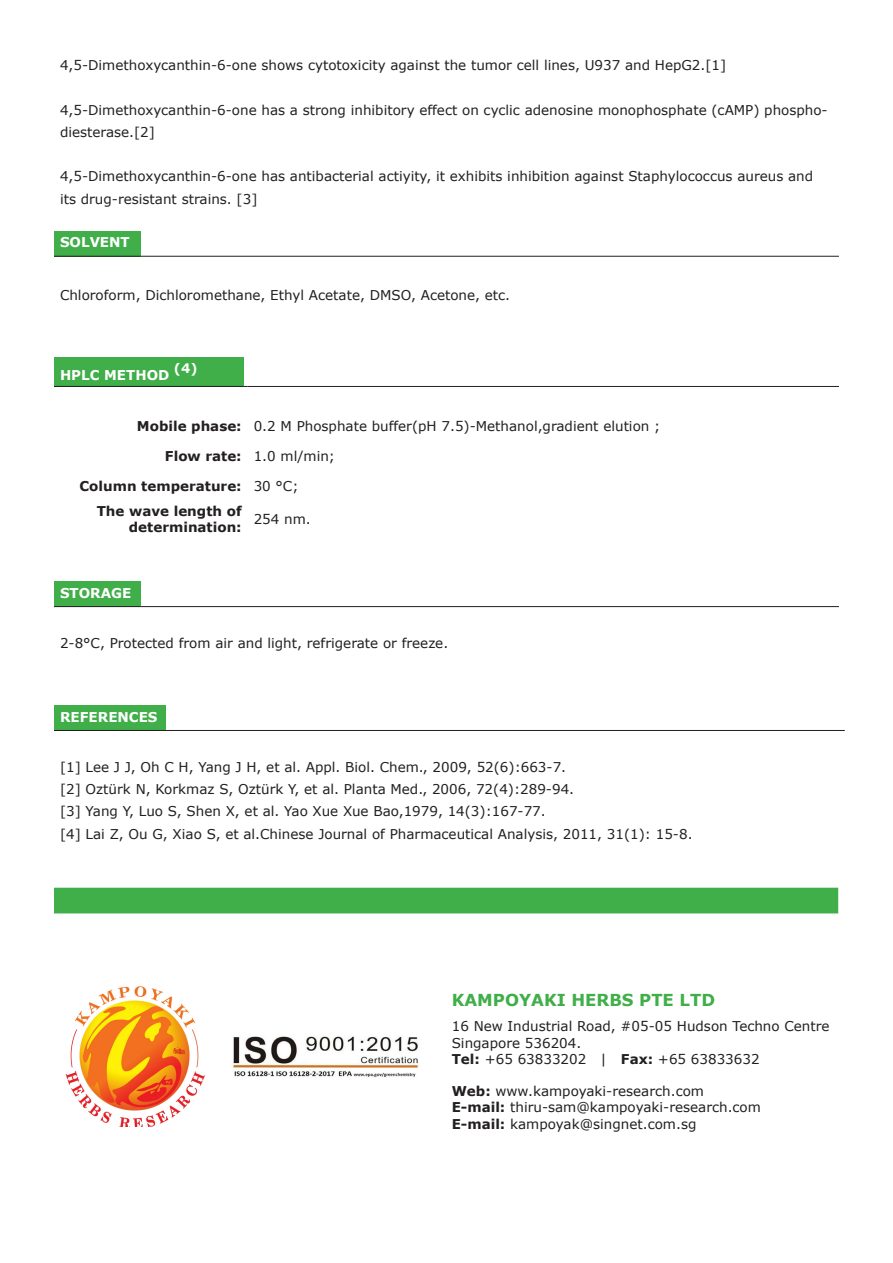
<style>
.page{position:relative;width:893px;height:1263px;background:#fff}
.page>*{position:absolute;margin:0;border:0;box-sizing:border-box;transform-origin:0 0}
.t1{font:700 16.5px "Verdana";color:#40ae49}
.t2{font:13.5px/22.2px "Verdana";color:#231f20}
.t3{font:700 13.5px/16.2px "Verdana";color:#231f20;text-align:right}
.t4{font:700 13.5px "Verdana";color:#fff}
.t5{font:700 13.05px "Verdana";color:#fff}
.s1{font-weight:700}
</style>
<div class="page">
<div style="left:54px;top:231px;width:86px;height:25px;background:#40ae49"></div>
<hr style="left:54px;top:256px;width:86px;height:1px;background:#231f20">
<hr style="left:140px;top:256px;width:699px;height:1px;background:#231f20">
<div style="left:54px;top:357px;width:189px;height:29px;background:#40ae49"></div>
<hr style="left:54px;top:386px;width:189px;height:1px;background:#231f20">
<hr style="left:248px;top:386px;width:591px;height:1px;background:#231f20">
<div style="left:54px;top:581px;width:86px;height:26px;background:#40ae49"></div>
<hr style="left:54px;top:606px;width:86px;height:1px;background:#231f20">
<hr style="left:140px;top:606px;width:699px;height:1px;background:#231f20">
<div style="left:54px;top:705px;width:112px;height:25px;background:#40ae49"></div>
<hr style="left:54px;top:730px;width:112px;height:1px;background:#231f20">
<hr style="left:166px;top:730px;width:679px;height:1px;background:#231f20">
<div style="left:54px;top:888px;width:784px;height:25px;background:#40ae49"></div>
<img style="left:65px;top:986px;width:140px;height:140px">
<img style="left:232px;top:1036px;width:187px;height:41px">
<p class="t2" style="left:60px;top:55px;width:668px">4,5-Dimethoxycanthin-6-one shows cytotoxicity against the tumor cell lines, U937 and HepG2.[1]</p>
<p class="t2" style="left:60px;top:99px;width:769px">4,5-Dimethoxycanthin-6-one has a strong inhibitory effect on cyclic adenosine monophosphate (cAMP) phospho&shy;diesterase.[2]</p>
<p class="t2" style="left:60px;top:166px;width:755px">4,5-Dimethoxycanthin-6-one has antibacterial actiyity, it exhibits inhibition against Staphylococcus aureus and its drug-resistant strains. [3]</p>
<p class="t4" style="left:60px;top:234px;width:71px">SOLVENT</p>
<p class="t2" style="left:60px;top:284px;width:452px">Chloroform, Dichloromethane, Ethyl Acetate, DMSO, Acetone, etc.</p>
<p class="t4" style="left:60px;top:367px;width:111px">HPLC METHOD</p>
<p class="t5" style="left:174px;top:360px;width:25px">(4)</p>
<p class="t3" style="left:137px;top:418px;width:106px">Mobile phase:</p>
<p class="t2" style="left:254px;top:416px;width:408px">0.2 M Phosphate buffer(pH 7.5)-Methanol,gradient elution ;</p>
<p class="t3" style="left:165px;top:448px;width:78px">Flow rate:</p>
<p class="t2" style="left:254px;top:445px;width:83px">1.0 ml/min;</p>
<p class="t3" style="left:80px;top:478px;width:164px">Column temperature:</p>
<p class="t2" style="left:254px;top:475px;width:46px">30 °C;</p>
<p class="t3" style="left:97px;top:503px;width:146px">The wave length of determination:</p>
<p class="t2" style="left:254px;top:508px;width:59px">254 nm.</p>
<p class="t4" style="left:60px;top:584px;width:73px">STORAGE</p>
<p class="t2" style="left:60px;top:632px;width:390px">2-8°C, Protected from air and light, refrigerate or freeze.</p>
<p class="t4" style="left:60px;top:708px;width:99px">REFERENCES</p>
<p class="t2" style="left:60px;top:756px;width:508px">[1] Lee J J, Oh C H, Yang J H, et al. Appl. Biol. Chem., 2009, 52(6):663-7.</p>
<p class="t2" style="left:60px;top:778px;width:516px">[2] Oztürk N, Korkmaz S, Oztürk Y, et al. Planta Med., 2006, 72(4):289-94.</p>
<p class="t2" style="left:60px;top:800px;width:487px">[3] Yang Y, Luo S, Shen X, et al. Yao Xue Xue Bao,1979, 14(3):167-77.</p>
<p class="t2" style="left:60px;top:823px;width:634px">[4] Lai Z, Ou G, Xiao S, et al.Chinese Journal of Pharmaceutical Analysis, 2011, 31(1): 15-8.</p>
<p class="t1" style="left:452px;top:989px;width:265px">KAMPOYAKI HERBS PTE LTD</p>
<p class="t2" style="left:452px;top:1015px;width:379px">16 New Industrial Road, #05-05 Hudson Techno Centre</p>
<p class="t2" style="left:452px;top:1032px;width:131px">Singapore 536204.</p>
<p class="t2" style="left:452px;top:1048px;width:309px"><span class="s1">Tel:</span> +65 63833202 | <span class="s1">Fax:</span> +65 63833632</p>
<p class="t2" style="left:452px;top:1080px;width:254px"><span class="s1">Web:</span> www.kampoyaki-research.com</p>
<p class="t2" style="left:452px;top:1096px;width:311px"><span class="s1">E-mail:</span> thiru-sam@kampoyaki-research.com</p>
<p class="t2" style="left:452px;top:1113px;width:246px"><span class="s1">E-mail:</span> kampoyak@singnet.com.sg</p>
</div>
